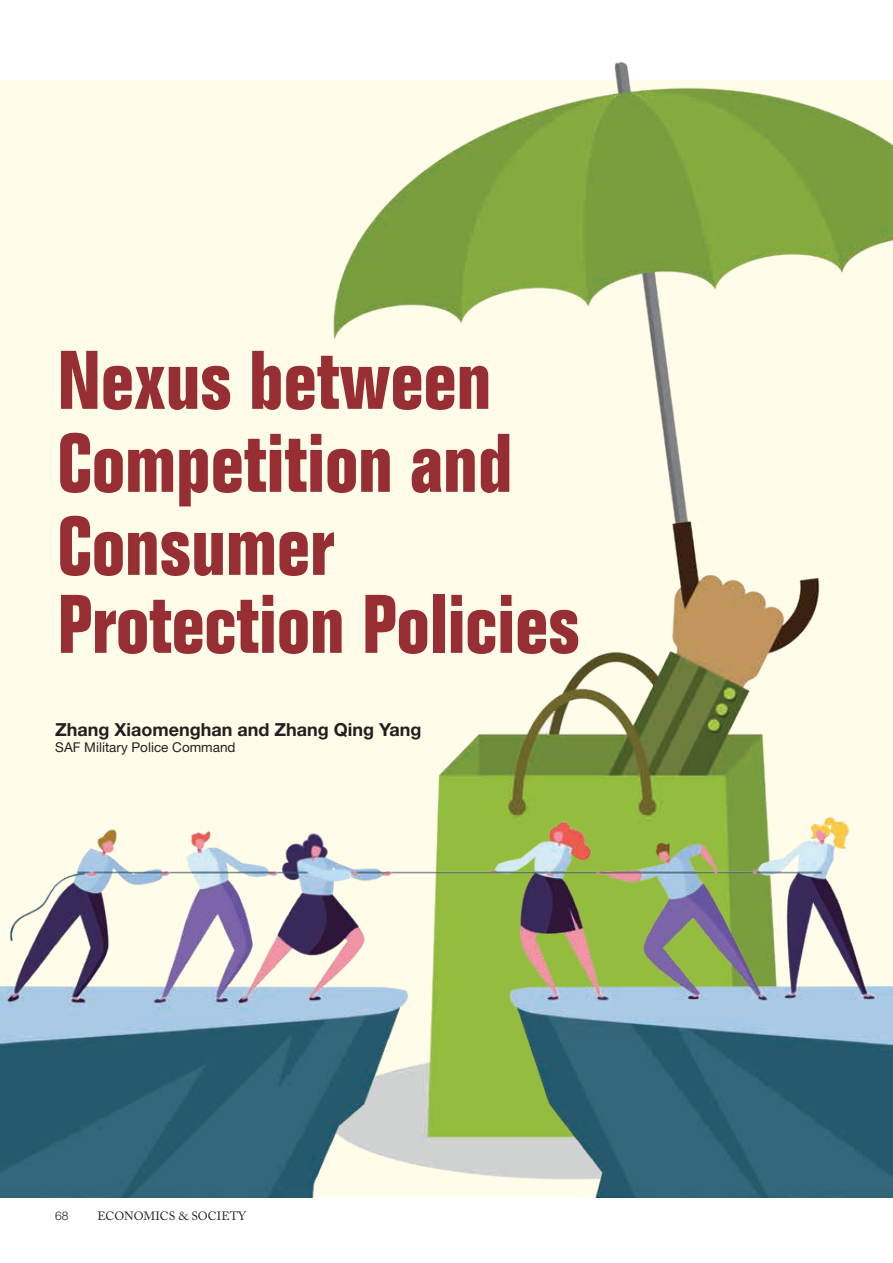
<style>
.page{position:relative;width:893px;height:1263px;background:#fff}
.page>*{position:absolute;margin:0;border:0;box-sizing:border-box;transform-origin:0 0}
.t1{font:700 condensed 81.15px/81.3px "Folio Std";color:#962e33}
.t2{font:700 18px "Helvetica Neue LT Std";color:#231f20}
.t3{font:13.5px "Helvetica Neue LT Std";color:#231f20}
.t4{font:12px "Adobe Caslon Pro";color:#231f20}
.t5{font:300 12px "Helvetica Neue LT Std";color:#231f20}
</style>
<div class="page">
<div style="left:0;top:81px;width:893px;height:1116px;background:#fffde9"></div>
<img style="left:318px;top:61px;width:575px;height:749px">
<img style="left:0;top:810px;width:893px;height:387px">
<p class="t1" style="left:57px;top:342px;width:524px">Nexus between<br>Competition and<br>Consumer<br>Protection Policies</p>
<p class="t2" style="left:55px;top:718px;width:368px">Zhang Xiaomenghan and Zhang Qing Yang</p>
<p class="t3" style="left:55px;top:739px;width:182px">SAF Military Police Command</p>
<p class="t5" style="left:55px;top:1208px;width:15px">68</p>
<p class="t4" style="left:97px;top:1209px;width:150px">ECONOMICS &amp; SOCIETY</p>
</div>
